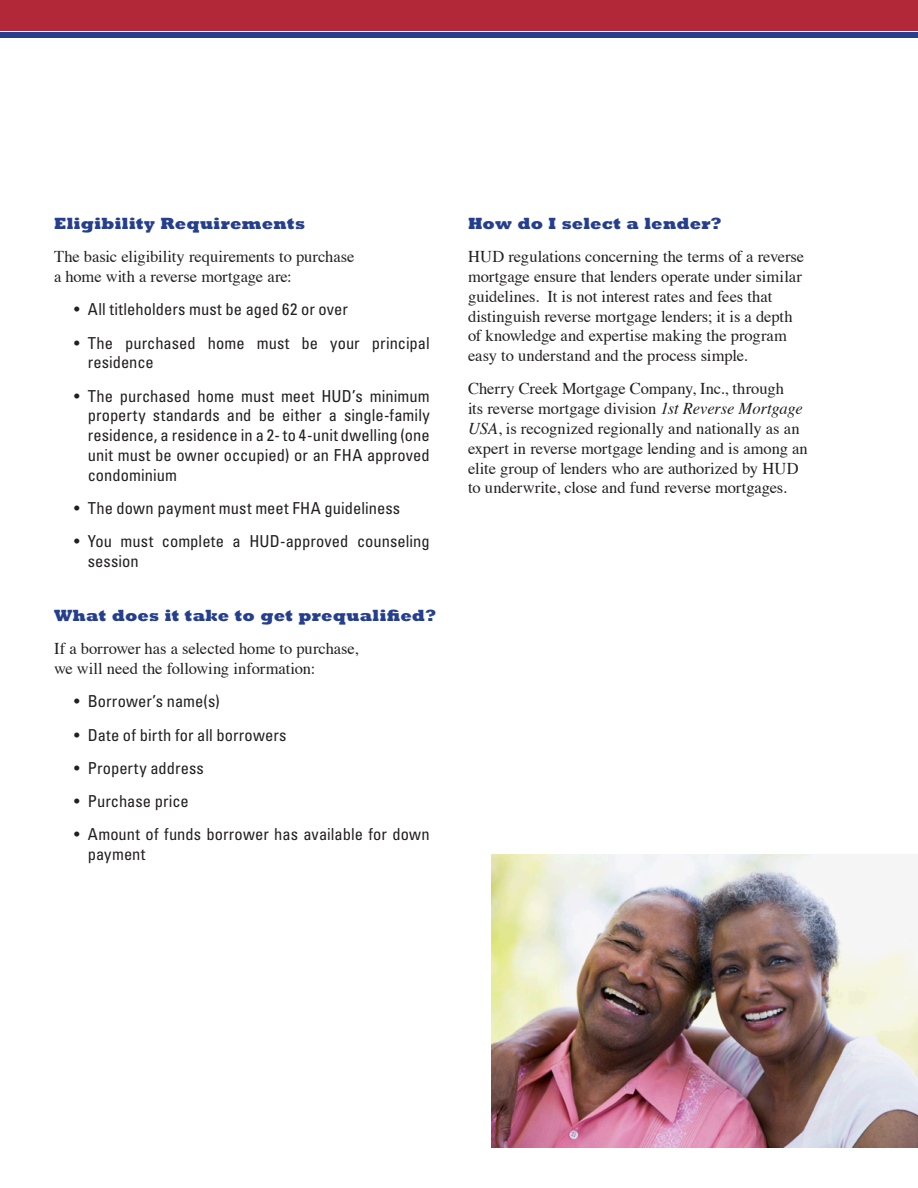
<style>
.page{position:relative;width:918px;height:1188px;background:#fff}
.page>*{position:absolute;margin:0;border:0;box-sizing:border-box;transform-origin:0 0}
.MainCopy{font:16.5px/19.8px "Times";letter-spacing:-.005em;color:#231f20}
.t1{font:condensed 16.5px/19.8px "Univers";letter-spacing:.005em;color:#231f20}
.Interior_Copy_Head_s{font:800 16.5px "Rockwell";letter-spacing:.015em;color:#253f8e}
.s1{font-style:italic}
</style>
<div class="page">
<div style="left:0;top:0;width:918px;height:31px;background:#b32839"></div>
<div style="left:0;top:32px;width:918px;height:6px;background:#253f8e"></div>
<img style="left:492px;top:854px;width:426px;height:294px">
<p class="Interior_Copy_Head_s" style="left:54px;top:213px;width:253px">Eligibility Requirements</p>
<p class="MainCopy" style="left:54px;top:245px;width:302px">The basic eligibility requirements to purchase a home with a reverse mortgage are:</p>
<p class="t1" style="left:74px;top:299px;width:275px">• All titleholders must be aged 62 or over</p>
<p class="t1" style="left:88px;top:332px;width:344px;text-indent:-14px">• The purchased home must be your principal residence</p>
<p class="t1" style="left:88px;top:385px;width:344px;text-align:justify;text-indent:-14px">• The purchased home must meet HUD’s minimum property standards and be either a single-family residence, a residence in a 2- to 4-unit dwelling (one unit must be owner occupied) or an FHA approved condominium</p>
<p class="t1" style="left:74px;top:498px;width:328px">• The down payment must meet FHA guideliness</p>
<p class="t1" style="left:88px;top:531px;width:344px;text-indent:-14px">• You must complete a HUD-approved counseling session</p>
<p class="Interior_Copy_Head_s" style="left:54px;top:605px;width:383px">What does it take to get prequalified?</p>
<p class="MainCopy" style="left:54px;top:637px;width:306px">If a borrower has a selected home to purchase, we will need the following information:</p>
<p class="t1" style="left:74px;top:691px;width:147px">• Borrower’s name(s)</p>
<p class="t1" style="left:74px;top:724px;width:214px">• Date of birth for all borrowers</p>
<p class="t1" style="left:74px;top:758px;width:131px">• Property address</p>
<p class="t1" style="left:74px;top:791px;width:116px">• Purchase price</p>
<p class="t1" style="left:88px;top:824px;width:343px;text-indent:-14px">• Amount of funds borrower has available for down payment</p>
<p class="Interior_Copy_Head_s" style="left:468px;top:213px;width:255px">How do I select a lender?</p>
<p class="MainCopy" style="left:468px;top:245px;width:338px">HUD regulations concerning the terms of a reverse mortgage ensure that lenders operate under similar guidelines. It is not interest rates and fees that distinguish reverse mortgage lenders; it is a depth of knowledge and expertise making the program easy to understand and the process simple.</p>
<p class="MainCopy" style="left:468px;top:378px;width:341px">Cherry Creek Mortgage Company, Inc., through<br>its reverse mortgage division <span class="s1">1st Reverse Mortgage USA</span>, is recognized regionally and nationally as an expert in reverse mortgage lending and is among an elite group of lenders who are authorized by HUD to underwrite, close and fund reverse mortgages.</p>
</div>
